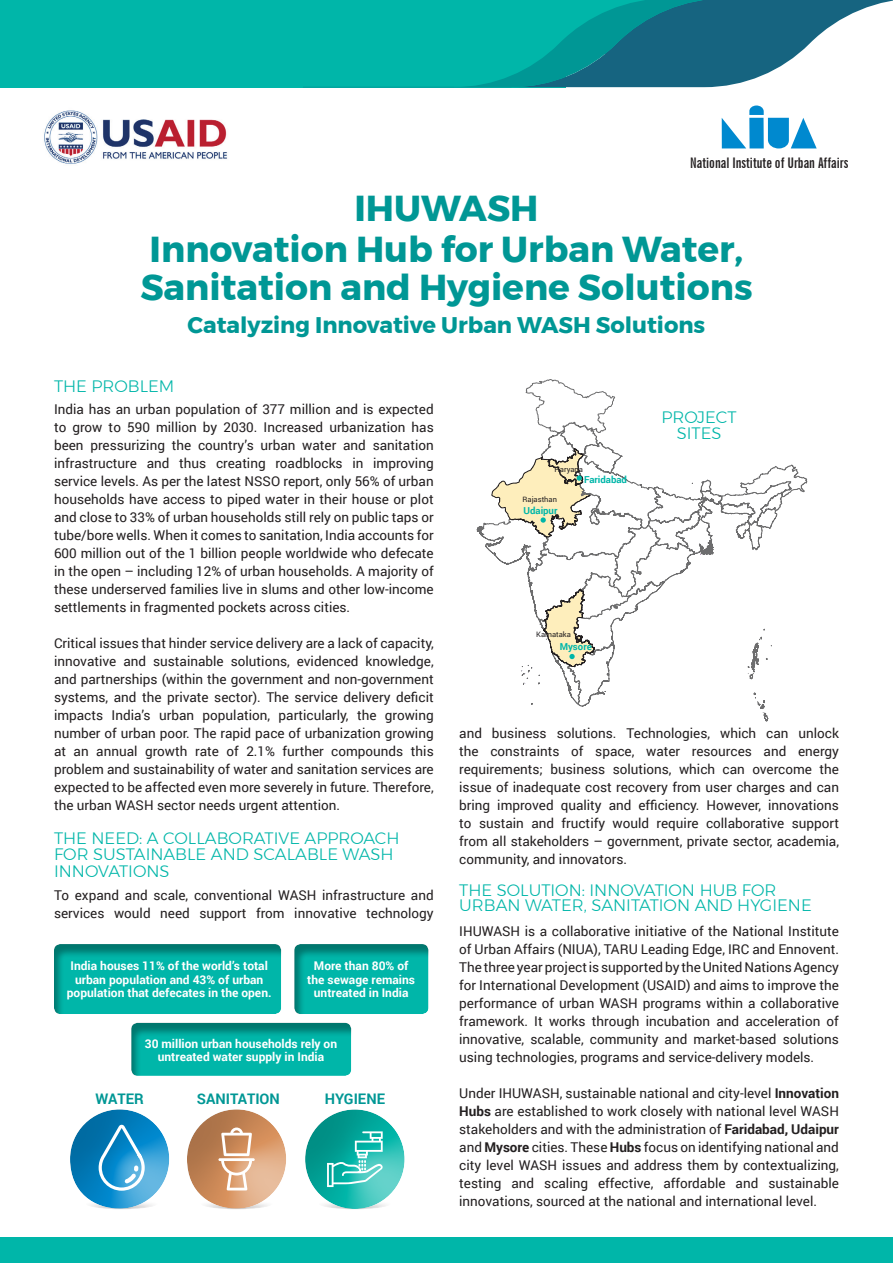
<style>
.page{position:relative;width:893px;height:1263px;background:#fff}
.page>*{position:absolute;margin:0;border:0;box-sizing:border-box;transform-origin:0 0}
.t1{font:700 36px/41.5px "Montserrat";color:#009795;text-align:center}
.t2{font:700 22.65px "Montserrat";color:#009795}
.t3{font:300 16.5px/16.5px "Montserrat";color:#00b6a9}
.t4{font:700 extra-condensed 14.55px "News Gothic BT";color:#231f20}
.t5{font:700 14.55px "Roboto";color:#009795}
.t6{font:13.5px/18px "Roboto";color:#231f20;text-align:justify}
.t7{font:700 12px/13.5px "Roboto";color:#fff;text-align:center}
.t8{font:700 9.6px "Roboto";color:#00b6a9}
.t9{font:7.5px "Roboto";color:#231f20}
.s1{font-weight:700}
</style>
<div class="page">
<svg style="left:722px;top:105px;width:95px;height:44px"></svg>
<img style="left:44px;top:110px;width:183px;height:54px">
<div style="left:0;top:1237px;width:893px;height:26px;background:#00b6a9"></div>
<div style="left:0;top:0;width:565px;height:87px;background:#00b6a9"></div>
<svg style="left:463px;top:0;width:430px;height:87px"></svg>
<div style="left:130px;top:1023px;width:223px;height:54px;background:#231f20;opacity:.4"></div>
<div style="left:53px;top:943px;width:230px;height:72px;background:#231f20;opacity:.4"></div>
<div style="left:293px;top:943px;width:138px;height:72px;background:#231f20;opacity:.4"></div>
<div style="left:305px;top:1107px;width:102px;height:102px;background:#231f20;opacity:.3"></div>
<div style="left:69px;top:1106px;width:102px;height:104px;background:#231f20;opacity:.3"></div>
<svg style="left:97px;top:1122px;width:49px;height:70px;background:#3d9ed0"></svg>
<div style="left:186px;top:1106px;width:102px;height:104px;background:#231f20;opacity:.3"></div>
<svg style="left:218px;top:1127px;width:37px;height:63px"></svg>
<svg style="left:327px;top:1131px;width:56px;height:56px;background:#46c1b8"></svg>
<svg style="left:477px;top:379px;width:330px;height:342px"></svg>
<p class="t4" style="left:690px;top:153px;width:160px">National Institute of Urban Affairs</p>
<h1 class="t1" style="left:150px;top:187px;width:595px">IHUWASH<br>Innovation Hub for Urban Water,</h1>
<h1 class="t1" style="left:140px;top:266px;width:614px">Sanitation and Hygiene Solutions</h1>
<h2 class="t2" style="left:188px;top:307px;width:519px">Catalyzing Innovative Urban WASH Solutions</h2>
<p class="t3" style="left:54px;top:377px;width:122px">THE PROBLEM</p>
<p class="t6" style="left:54px;top:400px;width:381px">India has an urban population of 377 million and is expected to grow to 590 million by 2030. Increased urbanization has been pressurizing the country’s urban water and sanitation infrastructure and thus creating roadblocks in improving service levels. As per the latest NSSO report, only 56% of urban households have access to piped water in their house or plot and close to 33% of urban households still rely on public taps or tube/bore wells. When it comes to sanitation, India accounts for 600 million out of the 1 billion people worldwide who defecate in the open – including 12% of urban households. A majority of these underserved families live in slums and other low-income settlements in fragmented pockets across cities.</p>
<p class="t6" style="left:54px;top:634px;width:381px">Critical issues that hinder service delivery are a lack of capacity, innovative and sustainable solutions, evidenced knowledge, and partnerships (within the government and non-government systems, and the private sector). The service delivery deficit impacts India’s urban population, particularly, the growing number of urban poor. The rapid pace of urbanization growing at an annual growth rate of 2.1% further compounds this problem and sustainability of water and sanitation services are expected to be affected even more severely in future. Therefore, the urban WASH sector needs urgent attention.</p>
<p class="t3" style="left:54px;top:829px;width:347px">THE NEED: A COLLABORATIVE APPROACH<br>FOR SUSTAINABLE AND SCALABLE WASH<br>INNOVATIONS</p>
<p class="t6" style="left:54px;top:886px;width:381px">To expand and scale, conventional WASH infrastructure and services would need support from innovative technology</p>
<p class="t7" style="left:67px;top:959px;width:206px">India houses 11% of the world’s total urban population and 43% of urban population that defecates in the open.</p>
<p class="t7" style="left:307px;top:959px;width:109px">More than 80% of the sewage remains untreated in India</p>
<p class="t7" style="left:145px;top:1036px;width:194px">30 million urban households rely on untreated water supply in India</p>
<p class="t5" style="left:96px;top:1088px;width:50px">WATER</p>
<p class="t5" style="left:197px;top:1088px;width:84px">SANITATION</p>
<p class="t5" style="left:325px;top:1088px;width:62px">HYGIENE</p>
<p class="t9" style="left:555px;top:464px;width:30px">Haryana</p>
<p class="t8" style="left:584px;top:472px;width:44px">Faridabad</p>
<p class="t9" style="left:523px;top:494px;width:36px">Rajasthan</p>
<p class="t8" style="left:523px;top:504px;width:35px">Udaipur</p>
<p class="t3" style="left:661px;top:409px;width:77px;text-align:center">PROJECT<br>SITES</p>
<p class="t9" style="left:536px;top:629px;width:36px">Karnataka</p>
<p class="t8" style="left:560px;top:640px;width:34px">Mysore</p>
<p class="t6" style="left:459px;top:724px;width:381px">and business solutions. Technologies, which can unlock the constraints of space, water resources and energy requirements; business solutions, which can overcome the issue of inadequate cost recovery from user charges and can bring improved quality and efficiency. However, innovations to sustain and fructify would require collaborative support from all stakeholders – government, private sector, academia, community, and innovators.</p>
<p class="t3" style="left:459px;top:882px;width:354px;line-height:15px">THE SOLUTION: INNOVATION HUB FOR<br>URBAN WATER, SANITATION AND HYGIENE</p>
<p class="t6" style="left:459px;top:922px;width:381px">IHUWASH is a collaborative initiative of the National Institute of Urban Affairs (NIUA), TARU Leading Edge, IRC and Ennovent.<br>The three year project is supported by the United Nations Agency for International Development (USAID) and aims to improve the performance of urban WASH programs within a collaborative framework. It works through incubation and acceleration of innovative, scalable, community and market-based solutions using technologies, programs and service-delivery models.</p>
<p class="t6" style="left:459px;top:1084px;width:381px">Under IHUWASH, sustainable national and city-level <span class="s1">Innovation Hubs</span> are established to work closely with national level WASH stakeholders and with the administration of <span class="s1">Faridabad, Udaipur </span>and <span class="s1">Mysore</span> cities. These <span class="s1">Hubs</span> focus on identifying national and city level WASH issues and address them by contextualizing, testing and scaling effective, affordable and sustainable innovations, sourced at the national and international level.</p>
</div>
